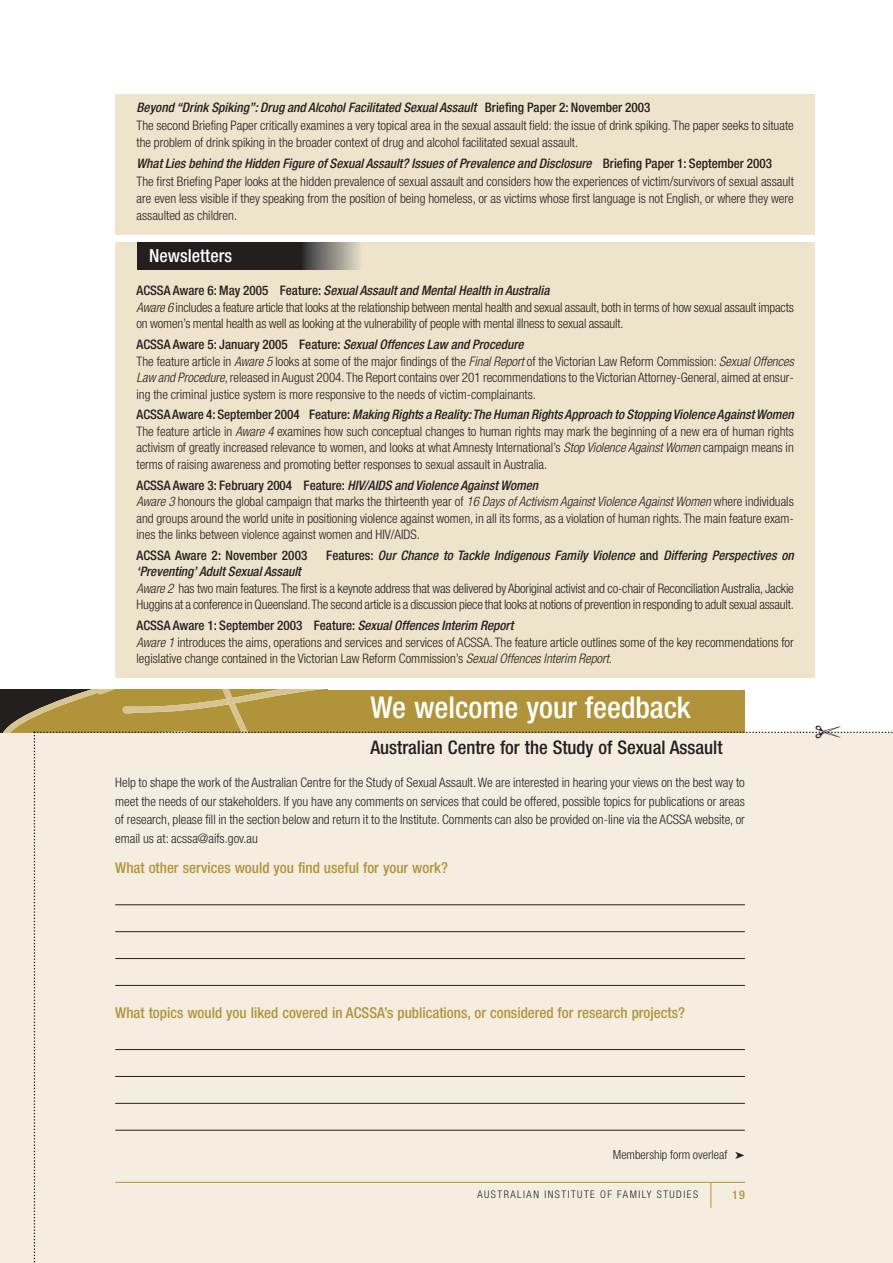
<style>
.page{position:relative;width:893px;height:1263px;background:#fff}
.page>*{position:absolute;margin:0;border:0;box-sizing:border-box;transform-origin:0 0}
.t1{font:500 condensed 30px "Helvetica Neue";color:#fff}
.t2{font:500 condensed 18.75px "Helvetica Neue";color:#231f1f}
.t3{font:500 condensed 18px "Helvetica Neue";color:#fff}
.t4{font:500 condensed 15px "Helvetica Neue";color:#b1943a}
.t5{font:300 condensed 13.2px/16.5px "Helvetica Neue";color:#231f1f}
.t6{font:italic 500 condensed 13.2px "Helvetica Neue";letter-spacing:.005em;color:#231f1f}
.t7{font:500 condensed 13.2px "Helvetica Neue";letter-spacing:.005em;color:#231f1f}
.t8{font:300 condensed 12.3px "Helvetica Neue";color:#231f1f}
.t9{font:500 condensed 12px "Helvetica Neue";color:#b1943a}
.t10{font:300 condensed 10.5px "Helvetica Neue";letter-spacing:.145em;color:#231f1f}
.s1{font-weight:500;font-style:italic}
.s2{font-weight:500}
.s3{font-style:italic}
.s4{font-style:normal}
</style>
<div class="page">
<div style="left:115px;top:95px;width:700px;height:140px;background:#eee4cb"></div>
<div style="left:115px;top:242px;width:700px;height:436px;background:#eee4cb"></div>
<div style="left:136px;top:242px;width:166px;height:28px;background:#231f1f"></div>
<svg style="left:302px;top:242px;width:58px;height:28px;background:#89867f"></svg>
<svg style="left:0;top:690px;width:892px;height:573px;background:#eee6d4"></svg>
<p class="t5" style="left:136px;top:100px;width:658px;line-height:17.2px"><span class="s1">Beyond “Drink Spiking”: Drug and Alcohol Facilitated Sexual Assault</span> <span class="s2">Briefing Paper 2: November 2003<br></span>The second Briefing Paper critically examines a very topical area in the sexual assault field: the issue of drink spiking. The paper seeks to situate the problem of drink spiking in the broader context of drug and alcohol facilitated sexual assault.</p>
<p class="t5" style="left:136px;top:156px;width:658px;line-height:17.2px"><span class="s1">What Lies behind the Hidden Figure of Sexual Assault? Issues of Prevalence and Disclosure</span> <span class="s2">Briefing Paper 1: September 2003<br></span>The first Briefing Paper looks at the hidden prevalence of sexual assault and considers how the experiences of victim/survivors of sexual assault are even less visible if they speaking from the position of being homeless, or as victims whose first language is not English, or where they were assaulted as children.</p>
<h3 class="t3" style="left:149px;top:249px;width:84px">Newsletters</h3>
<p class="t5" style="left:136px;top:284px;width:658px"><span class="s2">ACSSA Aware 6: May 2005 Feature:</span> <span class="s1">Sexual Assault and Mental Health in Australia<br></span><span class="s3">Aware 6</span> includes a feature article that looks at the relationship between mental health and sexual assault, both in terms of how sexual assault impacts on women’s mental health as well as looking at the vulnerability of people with mental illness to sexual assault.</p>
<p class="t5" style="left:136px;top:337px;width:658px"><span class="s2">ACSSA Aware 5: January 2005 Feature:</span> <span class="s1">Sexual Offences Law and Procedure<br></span>The feature article in <span class="s3">Aware 5</span> looks at some of the major findings of the <span class="s3">Final Report</span> of the Victorian Law Reform Commission: <span class="s3">Sexual Offences Law and Procedure</span>, released in August 2004.The Report contains over 201 recommendations to the Victorian Attorney-General, aimed at ensur&shy;ing the criminal justice system is more responsive to the needs of victim-complainants.</p>
<p class="t5" style="left:136px;top:408px;width:658px;text-align:justify"><span class="s2">ACSSA Aware 4: September 2004 Feature:</span><span class="s1">Making Rights a Reality:The Human Rights Approach to Stopping Violence Against Women </span>The feature article in <span class="s3">Aware 4</span> examines how such conceptual changes to human rights may mark the beginning of a new era of human rights activism of greatly increased relevance to women, and looks at what Amnesty International’s <span class="s3">Stop Violence Against Women</span> campaign means in terms of raising awareness and promoting better responses to sexual assault in Australia.</p>
<p class="t5" style="left:136px;top:478px;width:658px"><span class="s2">ACSSA Aware 3: February 2004 Feature:</span> <span class="s1">HIV/AIDS and Violence Against Women<br></span><span class="s3">Aware 3</span> honours the global campaign that marks the thirteenth year of <span class="s3">16 Days of Activism Against Violence Against Women</span> where individuals and groups around the world unite in positioning violence against women, in all its forms, as a violation of human rights. The main feature exam&shy;ines the links between violence against women and HIV/AIDS.</p>
<p class="t7" style="left:136px;top:550px;width:172px">ACSSA Aware 2: November 2003</p>
<p class="t6" style="left:326px;top:550px;width:469px"><span class="s4">Features:</span> Our Chance to Tackle Indigenous Family Violence <span class="s4">and</span> Differing Perspectives on</p>
<p class="t5" style="left:136px;top:565px;width:658px"><span class="s1">‘Preventing’ Adult Sexual Assault<br></span><span class="s3">Aware 2</span> has two main features.The first is a keynote address that was delivered by Aboriginal activist and co-chair of Reconciliation Australia, Jackie<br>Huggins at a conference in Queensland.The second article is a discussion piece that looks at notions of prevention in responding to adult sexual assault.</p>
<p class="t5" style="left:136px;top:618px;width:658px"><span class="s2">ACSSA Aware 1: September 2003 Feature:</span> <span class="s1">Sexual Offences Interim Report<br></span><span class="s3">Aware 1</span> introduces the aims, operations and services and services of ACSSA. The feature article outlines some of the key recommendations for legislative change contained in the Victorian Law Reform Commission’s <span class="s3">Sexual Offences Interim Report</span>.</p>
<h1 class="t1" style="left:370px;top:696px;width:322px">We welcome your feedback</h1>
<h2 class="t2" style="left:370px;top:741px;width:353px">Australian Centre for the Study of Sexual Assault</h2>
<p class="t5" style="left:115px;top:775px;width:631px;line-height:18.3px;text-align:justify">Help to shape the work of the Australian Centre for the Study of Sexual Assault. We are interested in hearing your views on the best way to meet the needs of our stakeholders. If you have any comments on services that could be offered, possible topics for publications or areas of research, please fill in the section below and return it to the Institute. Comments can also be provided on-line via the ACSSA website, or email us at: acssa@aifs.gov.au</p>
<p class="t4" style="left:115px;top:863px;width:334px">What other services would you find useful for your work?</p>
<p class="t4" style="left:115px;top:1008px;width:571px">What topics would you liked covered in ACSSA’s publications, or considered for research projects?</p>
<p class="t8" style="left:613px;top:1150px;width:133px">Membership form overleaf ➤</p>
<p class="t10" style="left:477px;top:1191px;width:222px">AUSTRALIAN INSTITUTE OF FAMILY STUDIES</p>
<p class="t9" style="left:732px;top:1191px;width:14px">19</p>
</div>
